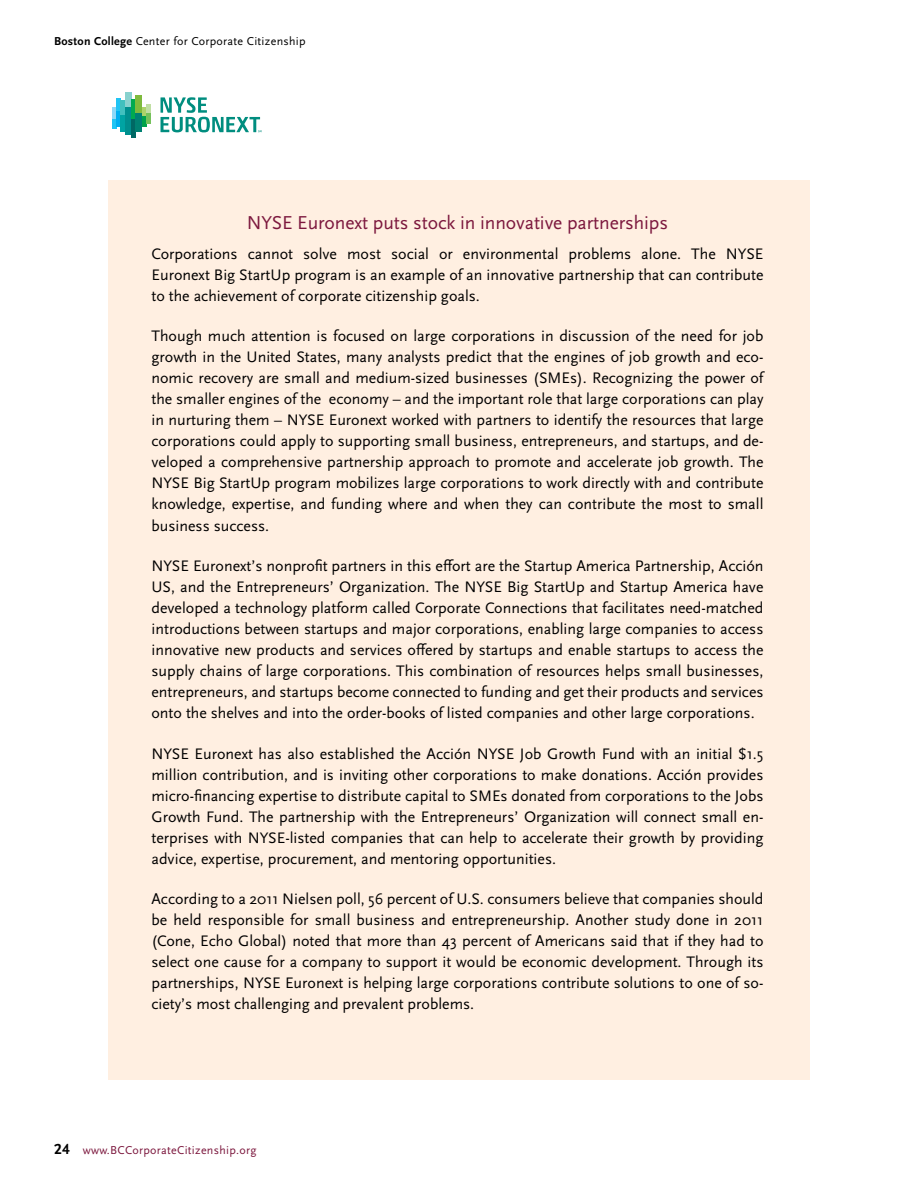
<style>
.page{position:relative;width:918px;height:1188px;background:#fff}
.page>*{position:absolute;margin:0;border:0;box-sizing:border-box;transform-origin:0 0}
.t1{font:19.5px "Scala Sans OT";letter-spacing:-.005em;color:#7c183e}
.t2{font:15.9px/21px "Scala Sans OT";color:#000;text-align:justify}
.t3{font:12px "Scala Sans OT";letter-spacing:.025em;color:#000}
.t4{font:12px "Scala Sans OT";letter-spacing:.025em;color:#7c183e}
.s1{font-weight:700}
.s2{font-family:"Scala Sans Figures";font-weight:700;font-size:15.45px;color:#000}
</style>
<div class="page">
<div style="left:108px;top:180px;width:702px;height:900px;background:#ffefe1"></div>
<svg style="left:161px;top:97px;width:100px;height:35px"></svg>
<div style="left:112px;top:107px;width:5px;height:12px;background:#8ed8f8"></div>
<div style="left:112px;top:119px;width:5px;height:10px;background:#20c4f4"></div>
<svg style="left:117px;top:98px;width:4px;height:14px"></svg>
<svg style="left:117px;top:112px;width:4px;height:15px"></svg>
<hr style="left:121px;top:101px;width:4px;height:14px;background:#41c0be">
<hr style="left:121px;top:115px;width:4px;height:17px;background:#00a4a3">
<div style="left:125px;top:92px;width:7px;height:15px;background:#88d1ce"></div>
<div style="left:125px;top:107px;width:7px;height:28px;background:#008f8e"></div>
<svg style="left:132px;top:100px;width:4px;height:19px"></svg>
<svg style="left:132px;top:119px;width:4px;height:19px"></svg>
<div style="left:136px;top:96px;width:6px;height:17px;background:#7eba3d"></div>
<div style="left:136px;top:113px;width:6px;height:19px;background:#008172"></div>
<hr style="left:142px;top:107px;width:4px;height:10px;background:#add36a">
<hr style="left:142px;top:117px;width:4px;height:10px;background:#00a24b">
<div style="left:146px;top:105px;width:5px;height:8px;background:#c1dfa4"></div>
<div style="left:146px;top:113px;width:5px;height:10px;background:#75c15b"></div>
<p class="t3" style="left:54px;top:35px;width:253px"><span class="s1">Boston College</span> Center for Corporate Citizenship</p>
<p class="t1" style="left:247px;top:212px;width:423px">NYSE Euronext puts stock in innovative partnerships</p>
<p class="t2" style="left:152px;top:244px;width:613px">Corporations cannot solve most social or environmental problems alone. The NYSE Euronext Big StartUp program is an example of an innovative partnership that can contribute to the achievement of corporate citizenship goals.</p>
<p class="t2" style="left:152px;top:326px;width:615px">Though much attention is focused on large corporations in discussion of the need for job growth in the United States, many analysts predict that the engines of job growth and eco&shy;nomic recovery are small and medium-sized businesses (SMEs). Recognizing the power of the smaller engines of the economy – and the important role that large corporations can play in nurturing them – NYSE Euronext worked with partners to identify the resources that large corporations could apply to supporting small business, entrepreneurs, and startups, and de&shy;veloped a comprehensive partnership approach to promote and accelerate job growth. The NYSE Big StartUp program mobilizes large corporations to work directly with and contribute knowledge, expertise, and funding where and when they can contribute the most to small business success.</p>
<p class="t2" style="left:152px;top:556px;width:614px">NYSE Euronext’s nonprofit partners in this effort are the Startup America Partnership, Acción US, and the Entrepreneurs’ Organization. The NYSE Big StartUp and Startup America have developed a technology platform called Corporate Connections that facilitates need-matched introductions between startups and major corporations, enabling large companies to access innovative new products and services offered by startups and enable startups to access the supply chains of large corporations. This combination of resources helps small businesses, entrepreneurs, and startups become connected to funding and get their products and services onto the shelves and into the order-books of listed companies and other large corporations.</p>
<p class="t2" style="left:152px;top:743px;width:614px">NYSE Euronext has also established the Acción NYSE Job Growth Fund with an initial $1.5 million contribution, and is inviting other corporations to make donations. Acción provides micro-financing expertise to distribute capital to SMEs donated from corporations to the Jobs Growth Fund. The partnership with the Entrepreneurs’ Organization will connect small en&shy;terprises with NYSE-listed companies that can help to accelerate their growth by providing advice, expertise, procurement, and mentoring opportunities.</p>
<p class="t2" style="left:152px;top:889px;width:614px">According to a 2011 Nielsen poll, 56 percent of U.S. consumers believe that companies should be held responsible for small business and entrepreneurship. Another study done in 2011 (Cone, Echo Global) noted that more than 43 percent of Americans said that if they had to select one cause for a company to support it would be economic development. Through its partnerships, NYSE Euronext is helping large corporations contribute solutions to one of so&shy;ciety’s most challenging and prevalent problems.</p>
<p class="t4" style="left:54px;top:1143px;width:204px"><span class="s2">24</span> www.BCCorporateCitizenship.org</p>
</div>
